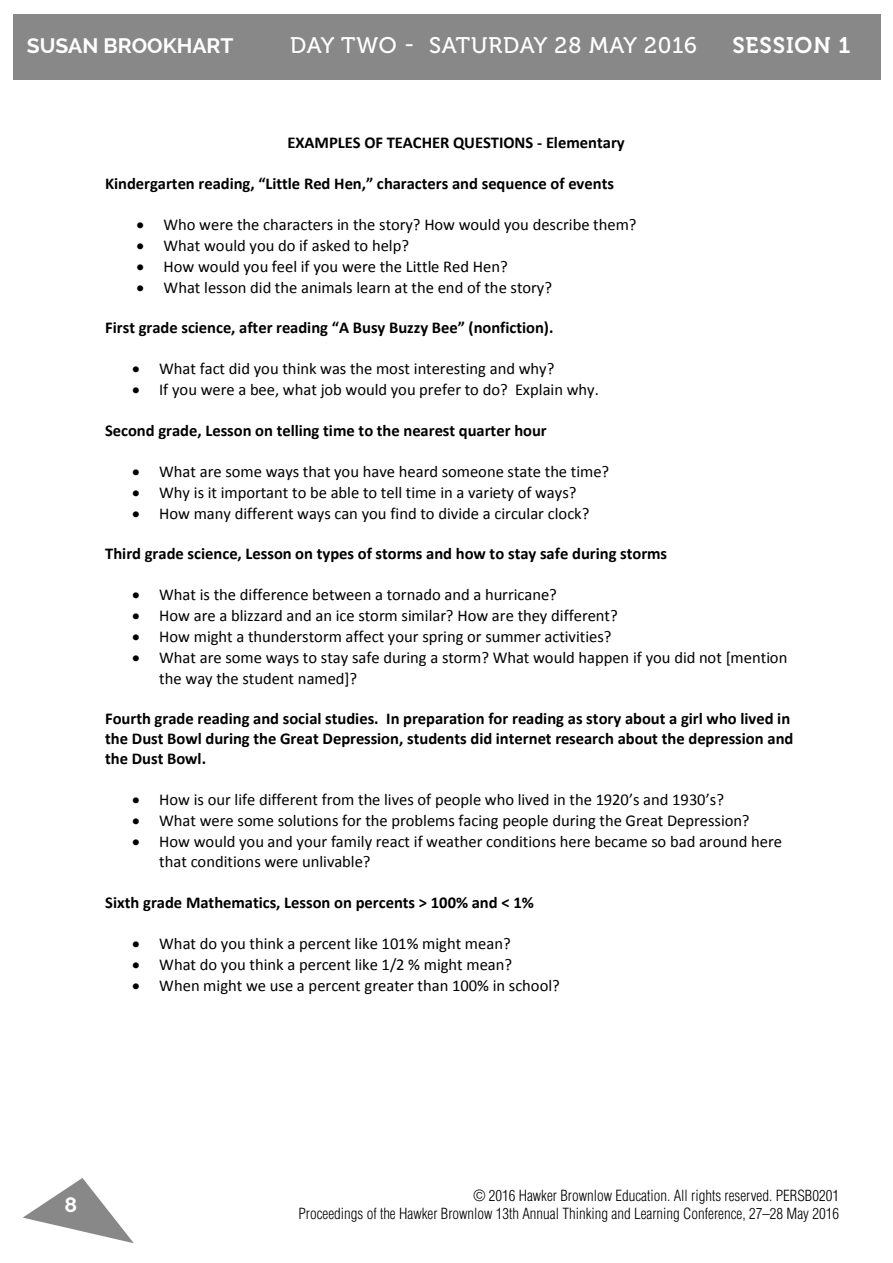
<style>
.page{position:relative;width:893px;height:1263px;background:#fff}
.page>*{position:absolute;margin:0;border:0;box-sizing:border-box;transform-origin:0 0}
.t1{font:22.5px "Museo 500";letter-spacing:.03em;color:#fff}
.t2{font:22.5px "Museo 700";letter-spacing:.04em;color:#fff}
.t3{font:700 21px "Raleway";color:#fff}
.t4{font:16.5px/21px "Calibri";color:#000}
.t5{font:700 16.5px/20.1px "Calibri";color:#000}
.t6{font:300 condensed 15px/18px "Helvetica LT Std";color:#000;text-align:right}
</style>
<div class="page">
<svg style="left:23px;top:1178px;width:111px;height:65px"></svg>
<div style="left:13px;top:14px;width:867px;height:65px;background:#888"></div>
<p class="t3" style="left:27px;top:34px;width:208px">SUSAN BROOKHART</p>
<h1 class="t1" style="left:290px;top:37px;width:408px">DAY TWO - SATURDAY 28 MAY 2016</h1>
<h1 class="t2" style="left:732px;top:37px;width:120px">SESSION 1</h1>
<p class="t5" style="left:287px;top:133px;width:339px">EXAMPLES OF TEACHER QUESTIONS - Elementary</p>
<p class="t5" style="left:105px;top:173px;width:510px">Kindergarten reading, “Little Red Hen,” characters and sequence of events</p>
<p class="t4" style="left:164px;top:214px;width:474px">Who were the characters in the story? How would you describe them?<br>What would you do if asked to help?<br>How would you feel if you were the Little Red Hen?<br>What lesson did the animals learn at the end of the story?</p>
<p class="t5" style="left:105px;top:318px;width:450px">First grade science, after reading “A Busy Buzzy Bee” (nonfiction).</p>
<p class="t4" style="left:159px;top:358px;width:441px">What fact did you think was the most interesting and why?<br>If you were a bee, what job would you prefer to do? Explain why.</p>
<p class="t5" style="left:105px;top:420px;width:443px">Second grade, Lesson on telling time to the nearest quarter hour</p>
<p class="t4" style="left:159px;top:461px;width:451px">What are some ways that you have heard someone state the time?<br>Why is it important to be able to tell time in a variety of ways?<br>How many different ways can you find to divide a circular clock?</p>
<p class="t5" style="left:105px;top:544px;width:564px">Third grade science, Lesson on types of storms and how to stay safe during storms</p>
<p class="t4" style="left:159px;top:584px;width:630px">What is the difference between a tornado and a hurricane?<br>How are a blizzard and an ice storm similar? How are they different?<br>How might a thunderstorm affect your spring or summer activities?<br>What are some ways to stay safe during a storm? What would happen if you did not [mention the way the student named]?</p>
<p class="t5" style="left:105px;top:708px;width:690px">Fourth grade reading and social studies. In preparation for reading as story about a girl who lived in the Dust Bowl during the Great Depression, students did internet research about the depression and the Dust Bowl.</p>
<p class="t4" style="left:159px;top:789px;width:624px">How is our life different from the lives of people who lived in the 1920’s and 1930’s?<br>What were some solutions for the problems facing people during the Great Depression?<br>How would you and your family react if weather conditions here became so bad around here that conditions were unlivable?</p>
<p class="t5" style="left:105px;top:892px;width:430px">Sixth grade Mathematics, Lesson on percents &gt; 100% and &lt; 1%</p>
<p class="t4" style="left:159px;top:933px;width:402px">What do you think a percent like 101% might mean?<br>What do you think a percent like 1/2 % might mean?<br>When might we use a percent greater than 100% in school?</p>
<p class="t3" style="left:65px;top:1193px;width:14px">8</p>
<p class="t6" style="left:298px;top:1189px;width:542px">© 2016 Hawker Brownlow Education. All rights reserved. PERSB0201<br>Proceedings of the Hawker Brownlow 13th Annual Thinking and Learning Conference, 27–28 May 2016</p>
</div>
